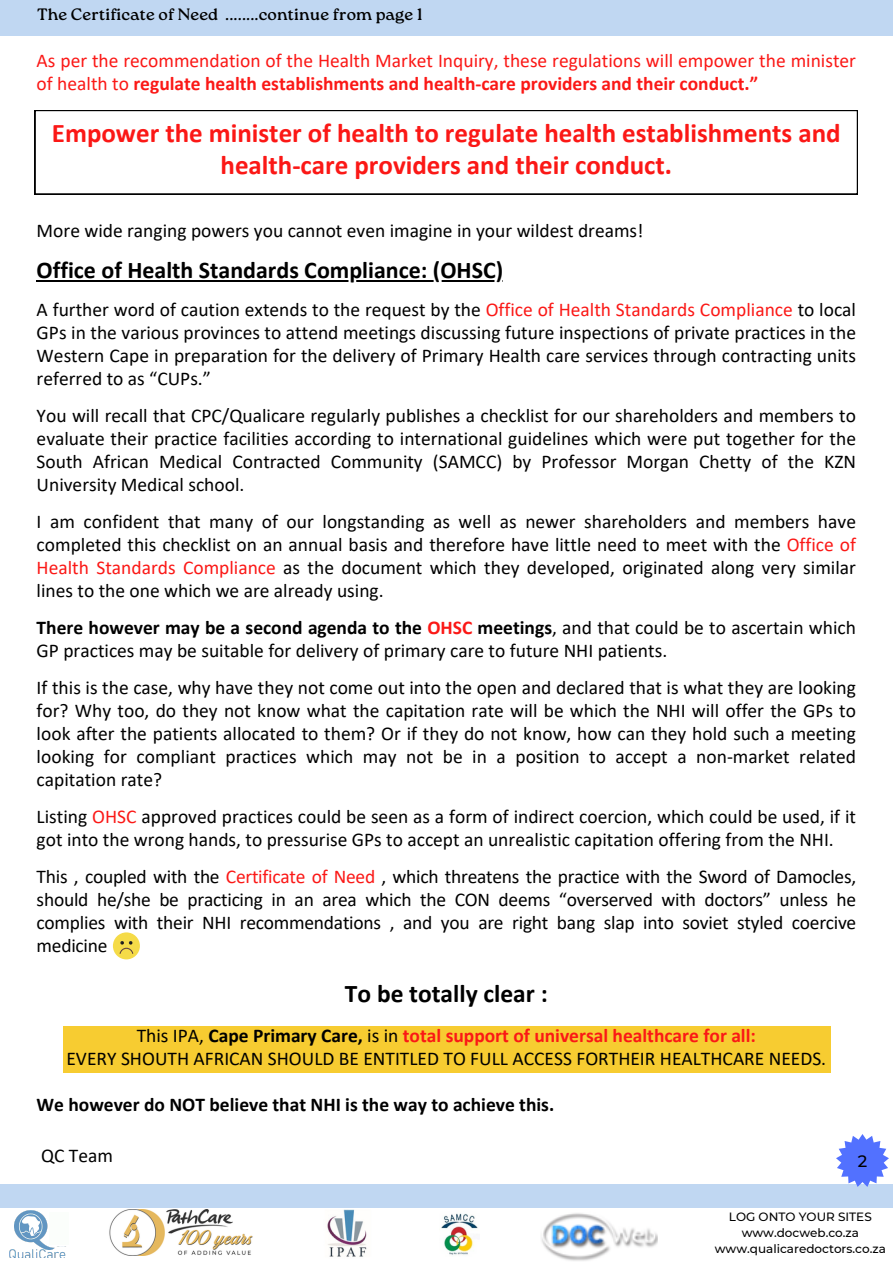
<style>
.page{position:relative;width:893px;height:1264px;background:#fff}
.page>*{position:absolute;margin:0;border:0;box-sizing:border-box;transform-origin:0 0}
.t1{font:700 27px/32px "Calibri";color:#fb1816;text-align:center}
.t2{font:700 25.5px "Calibri";color:#000}
.t3{font:700 24px "Calibri";color:#000}
.t4{font:19.5px/23px "Calibri";color:#000;text-align:justify}
.t5{font:19.5px/23px "Calibri";color:#fb1816}
.t6{font:700 19.5px "Calibri";color:#fb1816}
.t7{font:700 19.5px "Calibri";color:#000}
.t8{font:16.5px "Roca One";letter-spacing:.01em;color:#000}
.t9{font:500 16.5px "Montserrat";color:#000}
.t10{font:500 12px "Montserrat";color:#000}
.s1{font-weight:700}
.s2{color:#fb1816}
.s3{font-weight:700;color:#fb1816}
.s4{font-weight:400;color:#000}
.s5{color:#000}
</style>
<div class="page">
<div style="left:0;top:1183px;width:892px;height:24px;background:#c0d7f2"></div>
<img style="left:541px;top:1213px;width:116px;height:48px">
<img style="left:441px;top:1213px;width:37px;height:42px">
<img style="left:327px;top:1209px;width:40px;height:48px">
<img style="left:109px;top:1209px;width:144px;height:46px">
<svg style="left:836px;top:1134px;width:52px;height:52px"></svg>
<div style="left:0;top:0;width:892px;height:35px;background:#c0d7f2"></div>
<img style="left:15px;top:1210px;width:33px;height:36px">
<div style="left:50px;top:1212px;width:19px;height:32px;background:#fbfefb"></div>
<img style="left:9px;top:1246px;width:57px;height:11px">
<svg style="left:35px;top:110px;width:822px;height:84px"></svg>
<div style="left:63px;top:1026px;width:767px;height:46px;background:#f7cc31"></div>
<hr style="left:37px;top:280px;width:466px;height:2px;background:#000">
<div style="left:113px;top:932px;width:27px;height:27px;background:#f5db48;border-radius:50%"></div>
<svg style="left:119px;top:941px;width:14px;height:12px"></svg>
<p class="t8" style="left:37px;top:5px;width:387px">The Certificate of Need ........continue from page 1</p>
<p class="t5" style="left:37px;top:51px;width:820px">As per the recommendation of the Health Market Inquiry, these regulations will empower the minister of health to <span class="s1">regulate health establishments and health-care providers and their conduct.”</span></p>
<p class="t1" style="left:52px;top:120px;width:790px">Empower the minister of health to regulate health establishments and health-care providers and their conduct.</p>
<p class="t4" style="left:37px;top:221px;width:608px">More wide ranging powers you cannot even imagine in your wildest dreams!</p>
<p class="t3" style="left:37px;top:260px;width:468px">Office of Health Standards Compliance: (OHSC)</p>
<p class="t4" style="left:37px;top:300px;width:820px">A further word of caution extends to the request by the <span class="s2">Office of Health Standards Compliance</span> to local GPs in the various provinces to attend meetings discussing future inspections of private practices in the Western Cape in preparation for the delivery of Primary Health care services through contracting units referred to as “CUPs.”</p>
<p class="t4" style="left:37px;top:406px;width:820px">You will recall that CPC/Qualicare regularly publishes a checklist for our shareholders and members to evaluate their practice facilities according to international guidelines which were put together for the South African Medical Contracted Community (SAMCC) by Professor Morgan Chetty of the KZN University Medical school.</p>
<p class="t4" style="left:37px;top:512px;width:820px">I am confident that many of our longstanding as well as newer shareholders and members have completed this checklist on an annual basis and therefore have little need to meet with the <span class="s2">Office of Health Standards Compliance</span> as the document which they developed, originated along very similar lines to the one which we are already using.</p>
<p class="t4" style="left:37px;top:618px;width:820px"><span class="s1">There however may be a second agenda to the</span> <span class="s3">OHSC</span> <span class="s1">meetings</span>, and that could be to ascertain which<br>GP practices may be suitable for delivery of primary care to future NHI patients.</p>
<p class="t4" style="left:37px;top:678px;width:820px">If this is the case, why have they not come out into the open and declared that is what they are looking for? Why too, do they not know what the capitation rate will be which the NHI will offer the GPs to look after the patients allocated to them? Or if they do not know, how can they hold such a meeting looking for compliant practices which may not be in a position to accept a non-market related capitation rate?</p>
<p class="t4" style="left:37px;top:806px;width:820px">Listing <span class="s2">OHSC</span> approved practices could be seen as a form of indirect coercion, which could be used, if it got into the wrong hands, to pressurise GPs to accept an unrealistic capitation offering from the NHI.</p>
<p class="t4" style="left:37px;top:866px;width:821px">This , coupled with the <span class="s2">Certificate of Need</span> , which threatens the practice with the Sword of Damocles, should he/she be practicing in an area which the CON deems “overserved with doctors” unless he complies with their NHI recommendations , and you are right bang slap into soviet styled coercive medicine</p>
<p class="t2" style="left:345px;top:982px;width:204px">To be totally clear :</p>
<p class="t6" style="left:137px;top:1027px;width:620px"><span class="s4">This IPA,</span> <span class="s5">Cape Primary Care,</span> <span class="s4">is in</span> total support of universal healthcare for all:</p>
<p class="t4" style="left:66px;top:1048px;width:761px">EVERY SHOUTH AFRICAN SHOULD BE ENTITLED TO FULL ACCESS FORTHEIR HEALTHCARE NEEDS.</p>
<p class="t7" style="left:37px;top:1096px;width:519px">We however do NOT believe that NHI is the way to achieve this.</p>
<p class="t4" style="left:41px;top:1145px;width:73px">QC Team</p>
<p class="t9" style="left:857px;top:1150px;width:11px">2</p>
<p class="t10" style="left:729px;top:1209px;width:144px">LOG ONTO YOUR SITES</p>
<p class="t10" style="left:741px;top:1225px;width:119px">www.docweb.co.za</p>
<p class="t10" style="left:714px;top:1241px;width:172px">www.qualicaredoctors.co.za</p>
</div>
